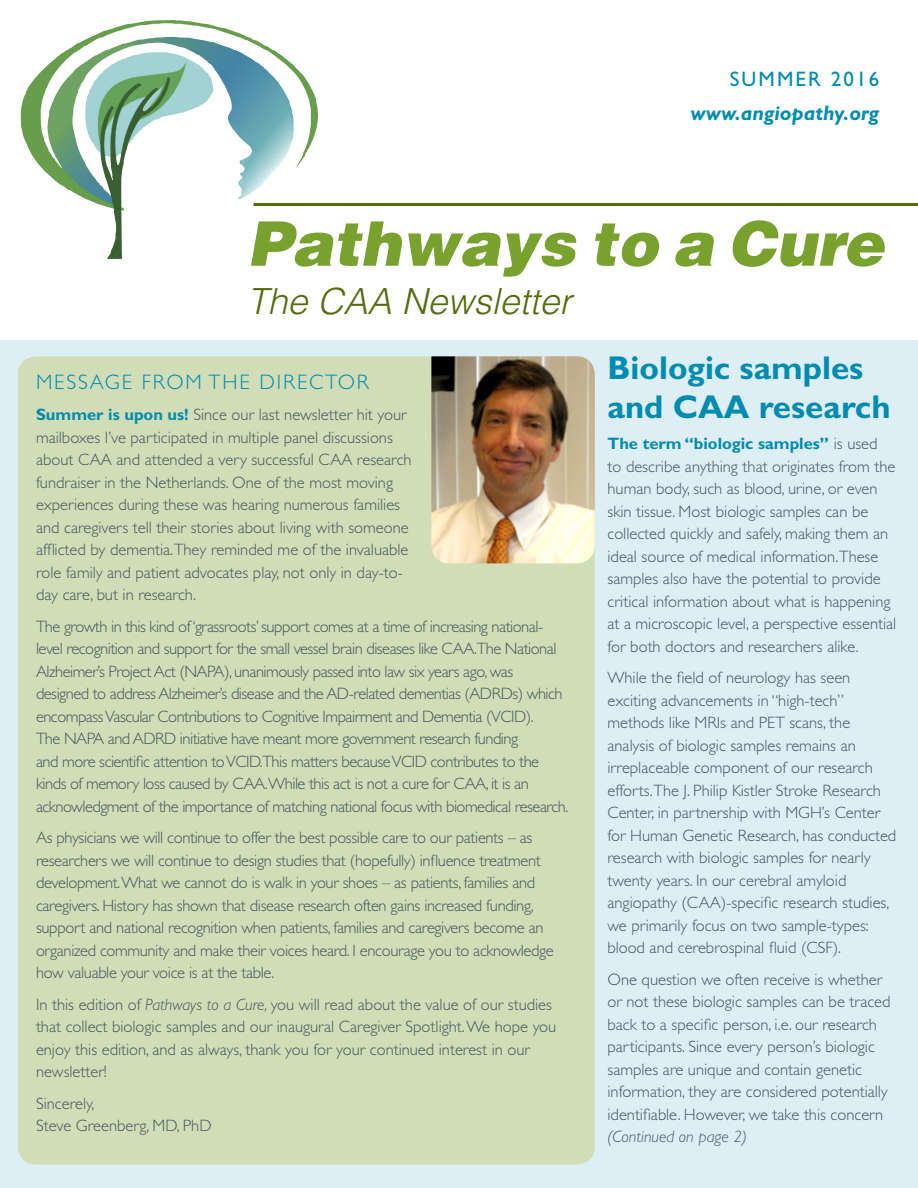
<style>
.page{position:relative;width:918px;height:1188px;background:#fff}
.page>*{position:absolute;margin:0;border:0;box-sizing:border-box;transform-origin:0 0}
.t1{font:italic 900 61.5px "Helvetica LT Std";color:#78a22d}
.t2{font:italic 300 36px "Helvetica LT Std";color:#556b0e}
.Text{font:700 33px/39px "Gill Sans Std";color:#008bb0}
.Text-2{font:300 21px "Gill Sans Std";letter-spacing:.09em;color:#008bb0}
.Text-3{font:italic 700 21px "Gill Sans Std";color:#008bb0}
.t3{font:21px "Gill Sans Std";letter-spacing:.1em;color:#008bb0}
.Text-4{font:300 16.5px/22.5px "Gill Sans Std";color:#45555f}
.Text-5{font:300 16.5px/22.5px "Gill Sans Std";letter-spacing:-.03em;color:#45555f}
.Text-6{font:300 16.5px/22.5px "Gill Sans Std";letter-spacing:-.02em;color:#45555f}
.s1{font-weight:700;color:#008bb0}
.s2{font-style:italic}
</style>
<div class="page">
<div style="left:0;top:341px;width:918px;height:847px;background:#ddeef5"></div>
<img style="left:21px;top:20px;width:193px;height:239px">
<div style="left:18px;top:356px;width:577px;height:809px;background:#d0ddb6;border-radius:18px"></div>
<img style="left:431px;top:356px;width:164px;height:207px">
<hr style="left:254px;top:203px;width:664px;height:3px;background:#556b0e">
<p class="t3" style="left:730px;top:67px;width:151px">SUMMER 2016</p>
<p class="Text-3" style="left:690px;top:101px;width:190px">www.angiopathy.org</p>
<p class="t1" style="left:248px;top:203px;width:638px">Pathways to a Cure</p>
<p class="t2" style="left:248px;top:278px;width:326px">The CAA Newsletter</p>
<p class="Text-2" style="left:36px;top:370px;width:334px">MESSAGE FROM THE DIRECTOR</p>
<p class="Text-4" style="left:36px;top:404px;width:377px"><span class="s1">Summer is upon us!</span> Since our last newsletter hit your mailboxes I’ve participated in multiple panel discussions about CAA and attended a very successful CAA research fundraiser in the Netherlands. One of the most moving experiences during these was hearing numerous families and caregivers tell their stories about living with someone afflicted by dementia.They reminded me of the invaluable role family and patient advocates play, not only in day-to&shy;day care, but in research.</p>
<p class="Text-5" style="left:36px;top:615px;width:534px">The growth in this kind of ‘grassroots’ support comes at a time of increasing national&shy;level recognition and support for the small vessel brain diseases like CAA.The National Alzheimer’s Project Act (NAPA), unanimously passed into law six years ago, was designed to address Alzheimer’s disease and the AD-related dementias (ADRDs) which encompass Vascular Contributions to Cognitive Impairment and Dementia (VCID).<br>The NAPA and ADRD initiative have meant more government research funding<br>and more scientific attention to VCID.This matters because VCID contributes to the kinds of memory loss caused by CAA.While this act is not a cure for CAA, it is an acknowledgment of the importance of matching national focus with biomedical research.</p>
<p class="Text-6" style="left:36px;top:827px;width:519px">As physicians we will continue to offer the best possible care to our patients – as researchers we will continue to design studies that (hopefully) influence treatment development.What we cannot do is walk in your shoes – as patients, families and caregivers. History has shown that disease research often gains increased funding, support and national recognition when patients, families and caregivers become an organized community and make their voices heard. I encourage you to acknowledge how valuable your voice is at the table.</p>
<p class="Text-4" style="left:36px;top:993px;width:522px">In this edition of <span class="s2">Pathways to a Cure,</span> you will read about the value of our studies that collect biologic samples and our inaugural Caregiver Spotlight. We hope you enjoy this edition, and as always, thank you for your continued interest in our newsletter!</p>
<p class="Text-4" style="left:36px;top:1092px;width:177px">Sincerely,<br>Steve Greenberg, MD, PhD</p>
<p class="Text" style="left:608px;top:348px;width:285px">Biologic samples and CAA research</p>
<p class="Text-4" style="left:608px;top:433px;width:290px"><span class="s1">The term “biologic samples”</span> is used<br>to describe anything that originates from the human body, such as blood, urine, or even skin tissue. Most biologic samples can be collected quickly and safely, making them an ideal source of medical information.These samples also have the potential to provide critical information about what is happening at a microscopic level, a perspective essential for both doctors and researchers alike.</p>
<p class="Text-4" style="left:608px;top:667px;width:290px">While the field of neurology has seen exciting advancements in “high-tech” methods like MRIs and PET scans, the analysis of biologic samples remains an irreplaceable component of our research efforts.The J. Philip Kistler Stroke Research Center, in partnership with MGH’s Center for Human Genetic Research, has conducted research with biologic samples for nearly twenty years. In our cerebral amyloid angiopathy (CAA)-specific research studies, we primarily focus on two sample-types: blood and cerebrospinal fluid (CSF).</p>
<p class="Text-4" style="left:608px;top:968px;width:285px">One question we often receive is whether or not these biologic samples can be traced back to a specific person, i.e. our research participants. Since every person’s biologic samples are unique and contain genetic information, they are considered potentially identifiable. However, we take this concern <span class="s2">(Continued on page 2)</span></p>
</div>
